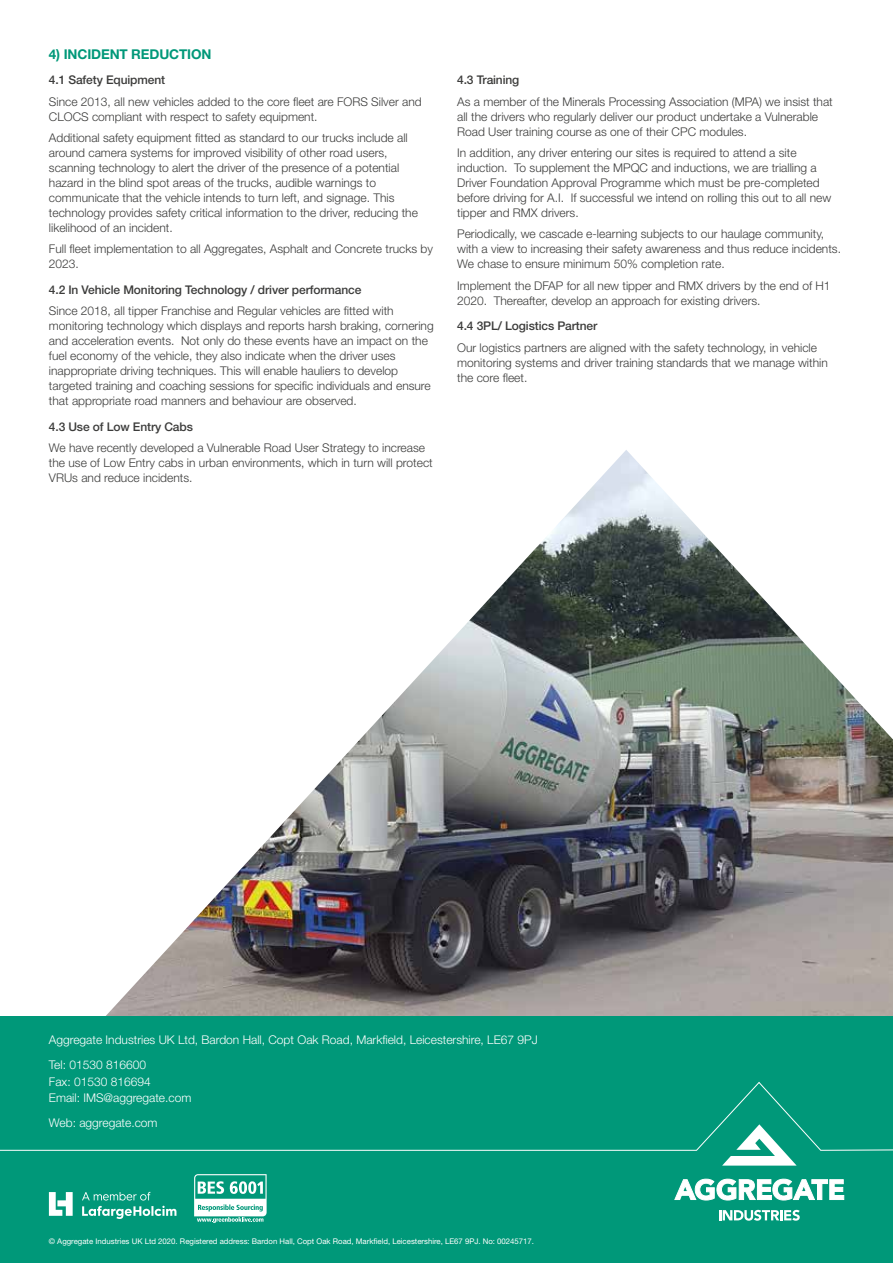
<style>
.page{position:relative;width:893px;height:1263px;background:#fff}
.page>*{position:absolute;margin:0;border:0;box-sizing:border-box;transform-origin:0 0}
.t1{font:700 13.5px "Helvetica Neue LT Std";letter-spacing:-.01em;color:#009879}
.t2{font:300 12px/15px "Helvetica Neue LT Std";color:#3c3c3b}
.t3{font:300 12px/25px "Helvetica Neue LT Std";color:#fff}
.t4{font:500 12px "Helvetica Neue LT Std";letter-spacing:-.01em;color:#3c3c3b}
.t5{font:7.8px "Helvetica Neue LT Std";color:#fff}
</style>
<div class="page">
<img style="left:106px;top:450px;width:787px;height:566px">
<div style="left:0;top:1016px;width:893px;height:141px;background:#009879"></div>
<div style="left:0;top:1150px;width:893px;height:113px;background:#009879"></div>
<svg style="left:49px;top:1192px;width:24px;height:24px"></svg>
<svg style="left:82px;top:1206px;width:94px;height:13px"></svg>
<svg style="left:82px;top:1192px;width:68px;height:8px"></svg>
<svg style="left:674px;top:1151px;width:171px;height:50px"></svg>
<svg style="left:719px;top:1210px;width:81px;height:11px"></svg>
<svg style="left:194px;top:1174px;width:73px;height:49px"></svg>
<svg style="left:0;top:1082px;width:893px;height:69px"></svg>
<p class="t1" style="left:49px;top:45px;width:164px">4) INCIDENT REDUCTION</p>
<p class="t4" style="left:49px;top:73px;width:118px">4.1 Safety Equipment</p>
<p class="t2" style="left:49px;top:94px;width:374px">Since 2013, all new vehicles added to the core fleet are FORS Silver and<br>CLOCS compliant with respect to safety equipment.</p>
<p class="t2" style="left:49px;top:130px;width:370px">Additional safety equipment fitted as standard to our trucks include all around camera systems for improved visibility of other road users, scanning technology to alert the driver of the presence of a potential hazard in the blind spot areas of the trucks, audible warnings to communicate that the vehicle intends to turn left, and signage. This technology provides safety critical information to the driver, reducing the likelihood of an incident.</p>
<p class="t2" style="left:49px;top:241px;width:386px">Full fleet implementation to all Aggregates, Asphalt and Concrete trucks by<br>2023.</p>
<p class="t4" style="left:49px;top:283px;width:314px">4.2 In Vehicle Monitoring Technology / driver performance</p>
<p class="t2" style="left:49px;top:303px;width:386px">Since 2018, all tipper Franchise and Regular vehicles are fitted with monitoring technology which displays and reports harsh braking, cornering and acceleration events. Not only do these events have an impact on the fuel economy of the vehicle, they also indicate when the driver uses inappropriate driving techniques. This will enable hauliers to develop targeted training and coaching sessions for specific individuals and ensure that appropriate road manners and behaviour are observed.</p>
<p class="t4" style="left:49px;top:420px;width:146px">4.3 Use of Low Entry Cabs</p>
<p class="t2" style="left:49px;top:440px;width:385px">We have recently developed a Vulnerable Road User Strategy to increase the use of Low Entry cabs in urban environments, which in turn will protect<br>VRUs and reduce incidents.</p>
<p class="t4" style="left:457px;top:73px;width:64px">4.3 Training</p>
<p class="t2" style="left:457px;top:94px;width:377px">As a member of the Minerals Processing Association (MPA) we insist that all the drivers who regularly deliver our product undertake a Vulnerable<br>Road User training course as one of their CPC modules.</p>
<p class="t2" style="left:457px;top:145px;width:376px">In addition, any driver entering our sites is required to attend a site induction. To supplement the MPQC and inductions, we are trialling a Driver Foundation Approval Programme which must be pre-completed before driving for A.I. If successful we intend on rolling this out to all new tipper and RMX drivers.</p>
<p class="t2" style="left:457px;top:226px;width:385px">Periodically, we cascade e-learning subjects to our haulage community, with a view to increasing their safety awareness and thus reduce incidents.<br>We chase to ensure minimum 50% completion rate.</p>
<p class="t2" style="left:457px;top:278px;width:375px">Implement the DFAP for all new tipper and RMX drivers by the end of H1<br>2020. Thereafter, develop an approach for existing drivers.</p>
<p class="t4" style="left:457px;top:319px;width:142px">4.4 3PL/ Logistics Partner</p>
<p class="t2" style="left:457px;top:340px;width:372px">Our logistics partners are aligned with the safety technology, in vehicle monitoring systems and driver training standards that we manage within the core fleet.</p>
<p class="t3" style="left:49px;top:1027px;width:490px">Aggregate Industries UK Ltd, Bardon Hall, Copt Oak Road, Markfield, Leicestershire, LE67 9PJ<br>Tel: 01530 816600</p>
<p class="t3" style="left:49px;top:1073px;width:144px;line-height:16.5px">Fax: 01530 816694<br>Email: IMS@aggregate.com</p>
<p class="t3" style="left:49px;top:1110px;width:110px">Web: aggregate.com</p>
<p class="t5" style="left:49px;top:1237px;width:487px">© Aggregate Industries UK Ltd 2020. Registered address: Bardon Hall, Copt Oak Road, Markfield, Leicestershire, LE67 9PJ. No: 00245717.</p>
</div>
